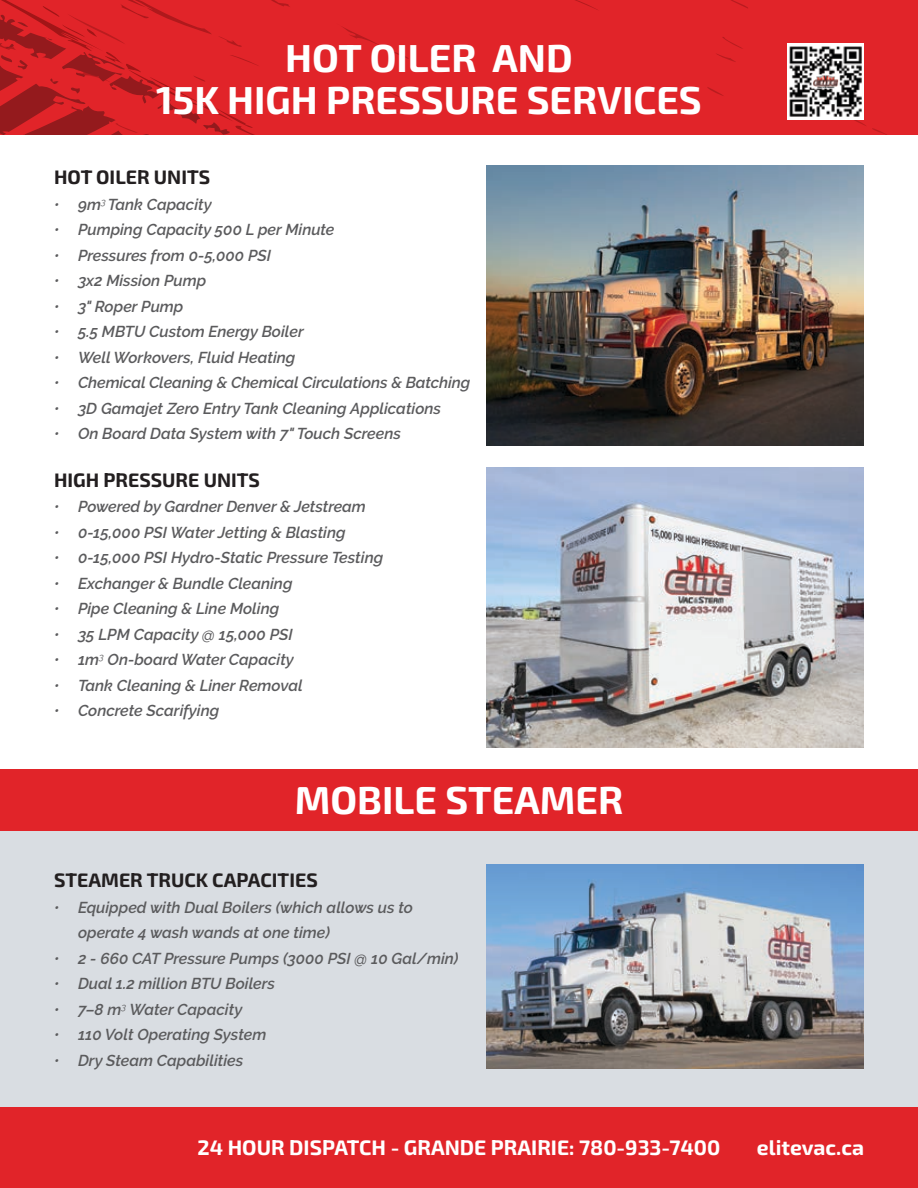
<style>
.page{position:relative;width:918px;height:1188px;background:#fff}
.page>*{position:absolute;margin:0;border:0;box-sizing:border-box;transform-origin:0 0}
.t1{font:700 39px/42px "Exo 2";color:#fff;text-align:center}
.t2{font:700 21px "Exo 2";color:#fff}
.t3{font:700 19.5px "Exo 2";color:#231f20}
.t4{font:italic 600 15.75px/25.5px "Raleway";color:#5b5b5d}
.s1{font-weight:400}
</style>
<div class="page">
<div style="left:0;top:0;width:918px;height:135px;background:#e12429"></div>
<svg style="left:854px;top:120px;width:33px;height:15px"></svg>
<svg style="left:707px;top:87px;width:17px;height:9px"></svg>
<svg style="left:731px;top:0;width:17px;height:9px"></svg>
<svg style="left:575px;top:0;width:23px;height:10px"></svg>
<svg style="left:716px;top:37px;width:27px;height:25px"></svg>
<svg style="left:388px;top:49px;width:21px;height:10px"></svg>
<svg style="left:378px;top:88px;width:26px;height:25px"></svg>
<svg style="left:341px;top:26px;width:39px;height:20px"></svg>
<svg style="left:0;top:0;width:290px;height:135px"></svg>
<div style="left:0;top:783px;width:918px;height:324px;background:#d9dde2"></div>
<img style="left:486px;top:864px;width:378px;height:204px">
<img style="left:486px;top:165px;width:378px;height:281px">
<div style="left:0;top:770px;width:918px;height:61px;background:#e12429"></div>
<img style="left:486px;top:467px;width:378px;height:281px">
<div style="left:0;top:1107px;width:918px;height:81px;background:#e12429"></div>
<svg style="left:787px;top:43px;width:77px;height:77px"></svg>
<img style="left:790px;top:47px;width:71px;height:69px">
<h1 class="t1" style="left:156px;top:35px;width:547px">HOT OILER AND<br>15K HIGH PRESSURE SERVICES</h1>
<p class="t3" style="left:54px;top:164px;width:158px">HOT OILER UNITS</p>
<p class="t4" style="left:54px;top:192px;width:159px"><span class="s1">•</span> 9m<sup>3</sup> Tank Capacity</p>
<p class="t4" style="left:54px;top:217px;width:282px"><span class="s1">•</span> Pumping Capacity 500 L per Minute</p>
<p class="t4" style="left:54px;top:243px;width:219px"><span class="s1">•</span> Pressures from 0-5,000 PSI</p>
<p class="t4" style="left:54px;top:268px;width:154px"><span class="s1">•</span> 3x2 Mission Pump</p>
<p class="t4" style="left:54px;top:294px;width:131px"><span class="s1">•</span> 3" Roper Pump</p>
<p class="t4" style="left:54px;top:319px;width:251px"><span class="s1">•</span> 5.5 MBTU Custom Energy Boiler</p>
<p class="t4" style="left:54px;top:345px;width:243px"><span class="s1">•</span> Well Workovers, Fluid Heating</p>
<p class="t4" style="left:54px;top:370px;width:418px"><span class="s1">•</span> Chemical Cleaning &amp; Chemical Circulations &amp; Batching</p>
<p class="t4" style="left:54px;top:396px;width:389px"><span class="s1">•</span> 3D Gamajet Zero Entry Tank Cleaning Applications</p>
<p class="t4" style="left:54px;top:421px;width:348px"><span class="s1">•</span> On Board Data System with 7" Touch Screens</p>
<p class="t3" style="left:54px;top:466px;width:208px">HIGH PRESSURE UNITS</p>
<p class="t4" style="left:54px;top:494px;width:313px"><span class="s1">•</span> Powered by Gardner Denver &amp; Jetstream</p>
<p class="t4" style="left:54px;top:519px;width:293px"><span class="s1">•</span> 0-15,000 PSI Water Jetting &amp; Blasting</p>
<p class="t4" style="left:54px;top:545px;width:331px"><span class="s1">•</span> 0-15,000 PSI Hydro-Static Pressure Testing</p>
<p class="t4" style="left:54px;top:570px;width:240px"><span class="s1">•</span> Exchanger &amp; Bundle Cleaning</p>
<p class="t4" style="left:54px;top:596px;width:227px"><span class="s1">•</span> Pipe Cleaning &amp; Line Moling</p>
<p class="t4" style="left:54px;top:621px;width:240px"><span class="s1">•</span> 35 LPM Capacity @ 15,000 PSI</p>
<p class="t4" style="left:54px;top:647px;width:242px"><span class="s1">•</span> 1m<sup>3</sup> On-board Water Capacity</p>
<p class="t4" style="left:54px;top:672px;width:250px"><span class="s1">•</span> Tank Cleaning &amp; Liner Removal</p>
<p class="t4" style="left:54px;top:698px;width:167px"><span class="s1">•</span> Concrete Scarifying</p>
<h1 class="t1" style="left:295px;top:778px;width:330px">MOBILE STEAMER</h1>
<p class="t3" style="left:54px;top:867px;width:265px">STEAMER TRUCK CAPACITIES</p>
<p class="t4" style="left:78px;top:895px;width:337px;text-indent:-24px"><span class="s1">•</span> Equipped with Dual Boilers (which allows us to operate 4 wash wands at one time)</p>
<p class="t4" style="left:54px;top:945px;width:406px"><span class="s1">•</span> 2 - 660 CAT Pressure Pumps (3000 PSI @ 10 Gal/min)</p>
<p class="t4" style="left:54px;top:971px;width:223px"><span class="s1">•</span> Dual 1.2 million BTU Boilers</p>
<p class="t4" style="left:54px;top:997px;width:190px"><span class="s1">•</span> 7–8 m<sup>3</sup> Water Capacity</p>
<p class="t4" style="left:54px;top:1022px;width:214px"><span class="s1">•</span> 110 Volt Operating System</p>
<p class="t4" style="left:54px;top:1047px;width:191px"><span class="s1">•</span> Dry Steam Capabilities</p>
<h2 class="t2" style="left:198px;top:1133px;width:524px">24 HOUR DISPATCH - GRANDE PRAIRIE: 780-933-7400</h2>
<h2 class="t2" style="left:757px;top:1133px;width:109px">elitevac.ca</h2>
</div>
